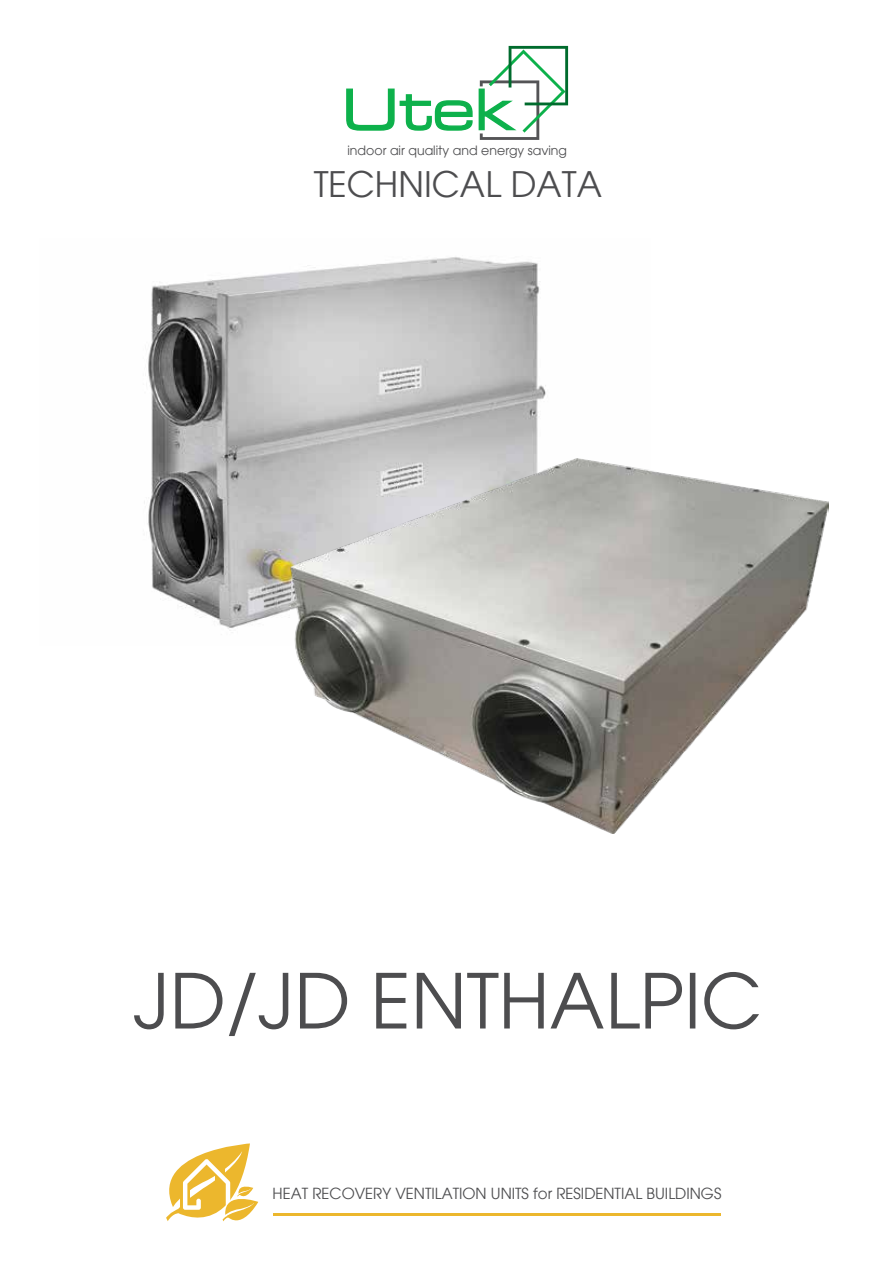
<style>
.page{position:relative;width:893px;height:1263px;background:#fff}
.page>*{position:absolute;margin:0;border:0;box-sizing:border-box;transform-origin:0 0}
.t1{font:75px "Avant Garde";color:#4d4d4f}
.t2{font:34.5px "Avant Garde";color:#4d4d4f}
.t3{font:15px "Avant Garde";color:#4d4d4f}
.t4{font:12.6px "Avant Garde";color:#4d4d4f}
</style>
<div class="page">
<img style="left:144px;top:257px;width:402px;height:374px">
<hr style="left:273px;top:1213px;width:447px;height:2px;background:#ecb72d">
<svg style="left:166px;top:1143px;width:92px;height:79px"></svg>
<img style="left:289px;top:458px;width:540px;height:375px">
<svg style="left:346px;top:89px;width:127px;height:42px"></svg>
<svg style="left:479px;top:46px;width:89px;height:94px"></svg>
<p class="t4" style="left:347px;top:143px;width:221px">indoor air quality and energy saving</p>
<h2 class="t2" style="left:314px;top:164px;width:290px">TECHNICAL DATA</h2>
<h1 class="t1" style="left:134px;top:956px;width:630px">JD/JD ENTHALPIC</h1>
<p class="t3" style="left:272px;top:1185px;width:450px">HEAT RECOVERY VENTILATION UNITS for RESIDENTIAL BUILDINGS</p>
</div>
